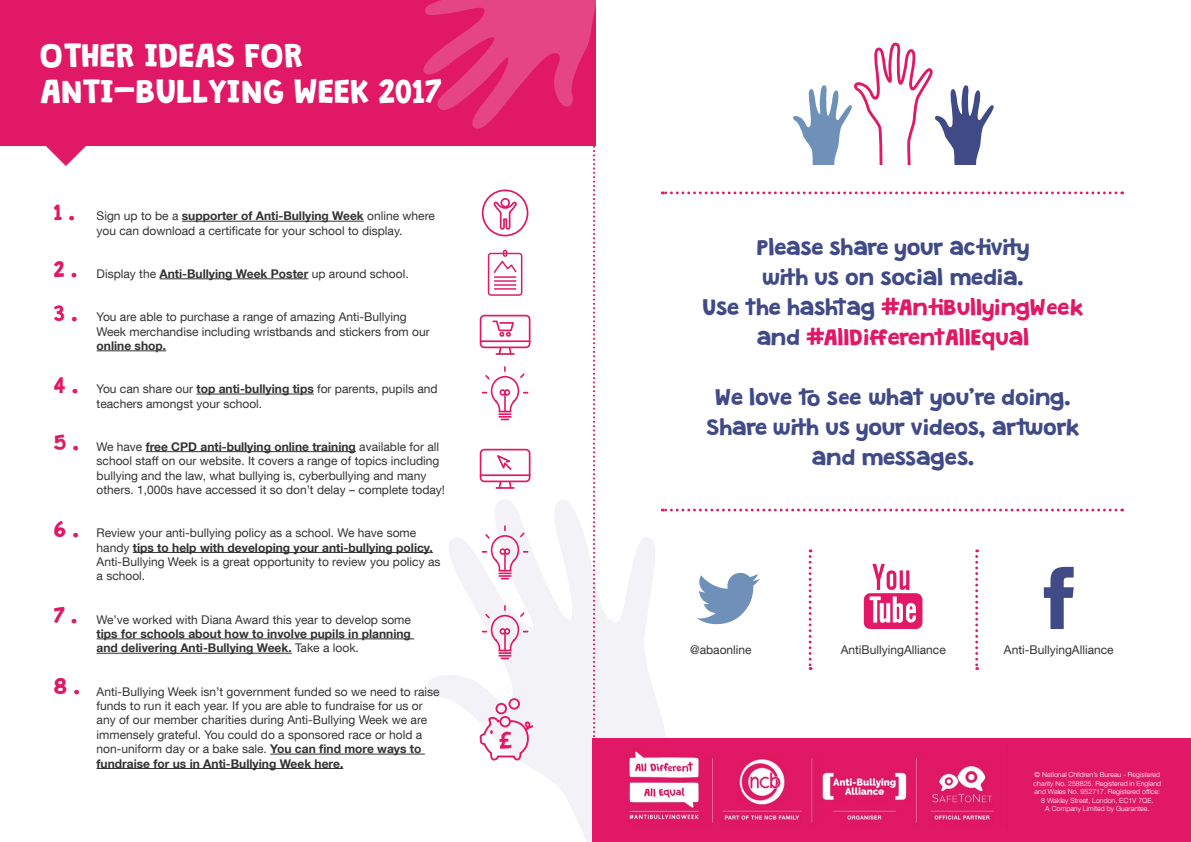
<style>
.page{position:relative;width:1191px;height:842px;background:#fff}
.page>*{position:absolute;margin:0;border:0;box-sizing:border-box;transform-origin:0 0}
.t1{font:30px/36px "Grandstander Classic";color:#fff}
.t2{font:21.4px "Grandstander Classic";color:#e01865}
.t3{font:20px/30px "Grandstander Classic";color:#404a87;text-align:center}
.t4{font:20px/43.5px "Grandstander Classic";color:#e01865}
.t5{font:12px/14.4px "Helvetica Neue LT Com";color:#333}
.t6{font:700 12px/14.4px "Helvetica Neue LT Com";color:#333}
.t7{font:300 7px/8.4px "Helvetica Neue LT Com";color:#fff;text-align:center}
.s1{font-weight:700}
.s2{font-weight:400}
.s3{color:#e01865}
</style>
<div class="page">
<svg style="left:422px;top:496px;width:446px;height:346px"></svg>
<div style="left:0;top:0;width:595px;height:146px;background:#e01865"></div>
<svg style="left:46px;top:146px;width:40px;height:20px"></svg>
<svg style="left:423px;top:0;width:173px;height:133px"></svg>
<svg style="left:480px;top:698px;width:53px;height:62px"></svg>
<div style="left:592px;top:739px;width:599px;height:103px;background:#e01865"></div>
<img style="left:628px;top:747px;width:366px;height:77px">
<svg style="left:593px;top:146px;width:2px;height:593px"></svg>
<hr style="left:182px;top:221px;width:182px;height:1px;background:#333">
<hr style="left:159px;top:278px;width:149px;height:1px;background:#333">
<hr style="left:97px;top:350px;width:69px;height:1px;background:#333">
<hr style="left:196px;top:394px;width:118px;height:1px;background:#333">
<hr style="left:146px;top:451px;width:210px;height:1px;background:#333">
<hr style="left:133px;top:552px;width:300px;height:1px;background:#333">
<hr style="left:97px;top:638px;width:317px;height:1px;background:#333">
<hr style="left:97px;top:653px;width:195px;height:1px;background:#333">
<hr style="left:270px;top:754px;width:155px;height:1px;background:#333">
<hr style="left:97px;top:768px;width:246px;height:1px;background:#333">
<svg style="left:488px;top:250px;width:34px;height:46px"></svg>
<svg style="left:480px;top:315px;width:50px;height:40px"></svg>
<svg style="left:482px;top:366px;width:46px;height:54px"></svg>
<svg style="left:482px;top:525px;width:46px;height:54px"></svg>
<svg style="left:482px;top:605px;width:46px;height:54px"></svg>
<svg style="left:480px;top:449px;width:50px;height:40px"></svg>
<svg style="left:482px;top:189px;width:46px;height:47px"></svg>
<svg style="left:696px;top:572px;width:63px;height:53px"></svg>
<svg style="left:863px;top:564px;width:59px;height:65px"></svg>
<svg style="left:1043px;top:567px;width:30px;height:62px"></svg>
<svg style="left:808px;top:549px;width:3px;height:121px"></svg>
<svg style="left:662px;top:42px;width:460px;height:153px"></svg>
<svg style="left:662px;top:509px;width:460px;height:2px"></svg>
<svg style="left:975px;top:549px;width:3px;height:121px"></svg>
<h1 class="t1" style="left:41px;top:36px;width:402px">OTHER IDEAS FOR<br>ANTI-BULLYING WEEK 2017</h1>
<h3 class="t4" style="left:54px;top:189px;width:22px">1 .</h3>
<h3 class="t4" style="left:54px;top:247px;width:25px">2 .<br>3 .</h3>
<h3 class="t4" style="left:54px;top:362px;width:26px">4 .</h3>
<h3 class="t4" style="left:54px;top:420px;width:26px">5 .</h3>
<h3 class="t4" style="left:54px;top:506px;width:26px">6 .</h3>
<h3 class="t4" style="left:54px;top:592px;width:25px">7 .</h3>
<h3 class="t4" style="left:54px;top:664px;width:27px">8 .</h3>
<p class="t5" style="left:97px;top:209px;width:340px">Sign up to be a <span class="s1">supporter of Anti-Bullying Week</span> online where you can download a certificate for your school to display.</p>
<p class="t5" style="left:97px;top:266px;width:314px">Display the <span class="s1">Anti-Bullying Week Poster</span> up around school.</p>
<p class="t5" style="left:97px;top:309px;width:334px">You are able to purchase a range of amazing Anti-Bullying<br>Week merchandise including wristbands and stickers from our</p>
<p class="t6" style="left:97px;top:338px;width:71px">online shop.</p>
<p class="t5" style="left:97px;top:381px;width:342px">You can share our <span class="s1">top anti-bullying tips</span> for parents, pupils and teachers amongst your school.</p>
<p class="t5" style="left:97px;top:439px;width:350px">We have <span class="s1">free CPD anti-bullying online training</span> available for all school staff on our website. It covers a range of topics including bullying and the law, what bullying is, cyberbullying and many others. 1,000s have accessed it so don’t delay – complete today!</p>
<p class="t5" style="left:97px;top:525px;width:345px">Review your anti-bullying policy as a school. We have some handy <span class="s1">tips to help with developing your anti-bullying policy.<br></span>Anti-Bullying Week is a great opportunity to review you policy as a school.</p>
<p class="t5" style="left:97px;top:612px;width:316px">We’ve worked with Diana Award this year to develop some</p>
<p class="t6" style="left:97px;top:626px;width:316px">tips for schools about how to involve pupils in planning and delivering Anti-Bullying Week. <span class="s2">Take a look.</span></p>
<p class="t5" style="left:97px;top:684px;width:344px">Anti-Bullying Week isn’t government funded so we need to raise funds to run it each year. If you are able to fundraise for us or any of our member charities during Anti-Bullying Week we are immensely grateful. You could do a sponsored race or hold a non-uniform day or a bake sale. <span class="s1">You can find more ways to fundraise for us in Anti-Bullying Week here.</span></p>
<h2 class="t2" style="left:499px;top:723px;width:15px">£</h2>
<h3 class="t3" style="left:702px;top:231px;width:383px">Please share your activity<br>with us on social media.<br>Use the hashtag <span class="s3">#AntiBullyingWeek </span>and <span class="s3">#AllDifferentAllEqual</span></h3>
<h3 class="t3" style="left:706px;top:381px;width:375px">We love to see what you’re doing.<br>Share with us your videos, artwork and messages.</h3>
<p class="t5" style="left:690px;top:643px;width:63px">@abaonline</p>
<p class="t5" style="left:840px;top:643px;width:107px">AntiBullyingAlliance</p>
<p class="t5" style="left:1004px;top:643px;width:111px">Anti-BullyingAlliance</p>
<p class="t7" style="left:1033px;top:771px;width:129px">© National Children’s Bureau - Registered charity No. 258825. Registered in England and Wales No. 952717. Registered office:<br>8 Wakley Street, London, EC1V 7QE.<br>A Company Limited by Guarantee.</p>
</div>
